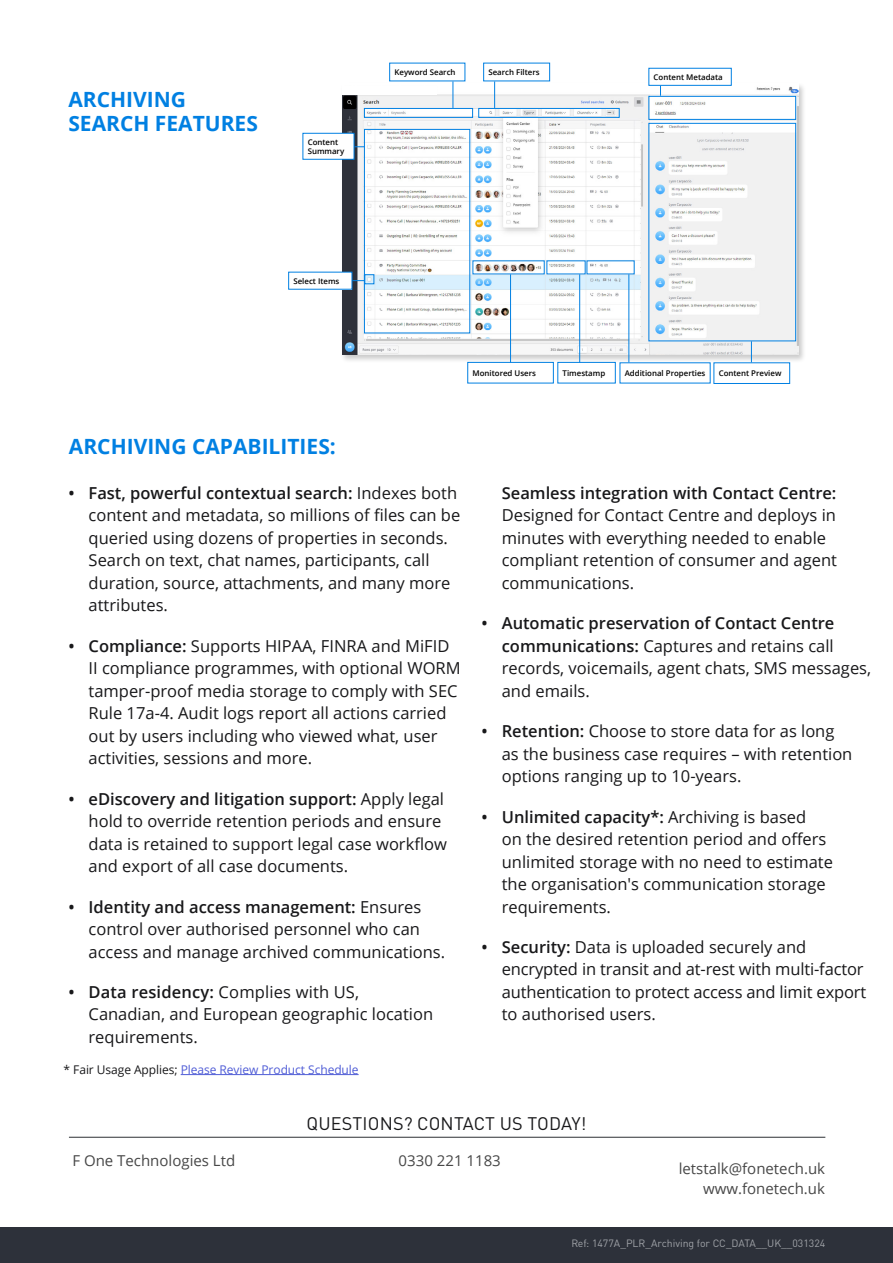
<style>
.page{position:relative;width:893px;height:1263px;background:#fff}
.page>*{position:absolute;margin:0;border:0;box-sizing:border-box;transform-origin:0 0}
.t1{font:700 21px/24px "Open Sans";color:#0180e2}
.t2{font:18px "DIN Pro";letter-spacing:.01em;color:#18181a}
.t3{font:16.5px/22.5px "Open Sans";color:#18181a}
.t4{font:600 16.5px "Open Sans";color:#18181a}
.t5{font:15px "Open Sans";color:#474747}
.t6{font:12px "Open Sans";letter-spacing:-.005em;color:#4f5cd6}
.t7{font:10.5px "DIN Pro";color:#a0a3a8}
.t8{font:600 7.8px/9.4px "Open Sans";color:#000}
.s1{font-weight:600}
.s2{color:#18181a}
</style>
<div class="page">
<div style="left:340px;top:82px;width:466px;height:281px;background:#000;opacity:.21"></div>
<img style="left:342px;top:84px;width:456px;height:270px">
<div style="left:303px;top:133px;width:51px;height:26px;background:#fff"></div>
<div style="left:303px;top:133px;width:51px;height:27px;border:1px solid #0180e2"></div>
<div style="left:467px;top:362px;width:87px;height:21px;border:1px solid #0180e2"></div>
<div style="left:557px;top:362px;width:59px;height:21px;border:1px solid #0180e2"></div>
<div style="left:713px;top:362px;width:77px;height:22px;border:1px solid #0180e2"></div>
<div style="left:289px;top:272px;width:63px;height:17px;background:#fff"></div>
<div style="left:648px;top:68px;width:84px;height:18px;border:1px solid #0180e2"></div>
<svg style="left:453px;top:81px;width:1px;height:27px"></svg>
<svg style="left:352px;top:280px;width:12px;height:1px"></svg>
<hr style="left:510px;top:274px;width:1px;height:88px;background:#0180e2">
<hr style="left:628px;top:274px;width:1px;height:88px;background:#0180e2">
<hr style="left:579px;top:274px;width:1px;height:88px;background:#0180e2">
<svg style="left:751px;top:341px;width:1px;height:21px"></svg>
<svg style="left:494px;top:81px;width:1px;height:27px"></svg>
<div style="left:364px;top:108px;width:109px;height:10px;border:1px solid #0180e2"></div>
<div style="left:364px;top:129px;width:106px;height:204px;border:1px solid #0180e2"></div>
<div style="left:648px;top:123px;width:148px;height:218px;border:1px solid #0180e2"></div>
<div style="left:478px;top:108px;width:142px;height:10px;border:1px solid #0180e2"></div>
<div style="left:648px;top:96px;width:148px;height:24px;border:1px solid #0180e2"></div>
<div style="left:364px;top:274px;width:10px;height:10px;border:1px solid #0180e2"></div>
<div style="left:0;top:1227px;width:893px;height:35px;background:#2d313a"></div>
<hr style="left:181px;top:1074px;width:178px;height:1px;background:#4f5cd6">
<hr style="left:69px;top:1137px;width:756px;height:1px;background:#2d2f33">
<div style="left:342px;top:86px;width:94px;height:9px;background:#fff"></div>
<p class="t1" style="left:68px;top:87px;width:191px">ARCHIVING<br>SEARCH FEATURES</p>
<p class="t8" style="left:308px;top:137px;width:38px">Content<br>Summary</p>
<p class="t8" style="left:394px;top:67px;width:63px">Keyword Search</p>
<p class="t8" style="left:488px;top:67px;width:53px">Search Filters</p>
<p class="t8" style="left:654px;top:72px;width:71px">Content Metadata</p>
<p class="t8" style="left:293px;top:276px;width:48px">Select Items</p>
<p class="t8" style="left:472px;top:368px;width:65px">Monitored Users</p>
<p class="t8" style="left:563px;top:368px;width:44px">Timestamp</p>
<p class="t8" style="left:625px;top:368px;width:82px">Additional Properties</p>
<p class="t8" style="left:719px;top:368px;width:64px">Content Preview</p>
<p class="t1" style="left:69px;top:434px;width:268px">ARCHIVING CAPABILITIES:</p>
<p class="t3" style="left:89px;top:481px;width:373px;text-indent:-20px"><span class="s1">• Fast, powerful contextual search:</span> Indexes both content and metadata, so millions of files can be queried using dozens of properties in seconds.<br>Search on text, chat names, participants, call duration, source, attachments, and many more attributes.</p>
<p class="t3" style="left:89px;top:634px;width:374px;text-indent:-20px"><span class="s1">• Compliance:</span> Supports HIPAA, FINRA and MiFID II compliance programmes, with optional WORM tamper-proof media storage to comply with SEC Rule 17a-4. Audit logs report all actions carried out by users including who viewed what, user activities, sessions and more.</p>
<p class="t3" style="left:89px;top:787px;width:360px;text-indent:-20px"><span class="s1">• eDiscovery and litigation support:</span> Apply legal hold to override retention periods and ensure data is retained to support legal case workflow and export of all case documents.</p>
<p class="t3" style="left:89px;top:895px;width:358px;text-indent:-20px"><span class="s1">• Identity and access management:</span> Ensures control over authorised personnel who can access and manage archived communications.</p>
<p class="t3" style="left:89px;top:980px;width:346px;text-indent:-20px"><span class="s1">• Data residency:</span> Complies with US,<br>Canadian, and European geographic location requirements.</p>
<p class="t6" style="left:64px;top:1061px;width:296px"><span class="s2">* Fair Usage Applies;</span> Please Review Product Schedule</p>
<p class="t4" style="left:502px;top:482px;width:336px">Seamless integration with Contact Centre:</p>
<p class="t3" style="left:502px;top:504px;width:337px">Designed for Contact Centre and deploys in minutes with everything needed to enable compliant retention of consumer and agent communications.</p>
<p class="t3" style="left:502px;top:612px;width:371px;text-indent:-20px"><span class="s1">• Automatic preservation of Contact Centre communications:</span> Captures and retains call records, voicemails, agent chats, SMS messages, and emails.</p>
<p class="t3" style="left:502px;top:719px;width:352px;text-indent:-20px"><span class="s1">• Retention:</span> Choose to store data for as long as the business case requires – with retention options ranging up to 10-years.</p>
<p class="t3" style="left:502px;top:805px;width:333px;text-indent:-20px"><span class="s1">• Unlimited capacity*:</span> Archiving is based<br>on the desired retention period and offers unlimited storage with no need to estimate the organisation's communication storage requirements.</p>
<p class="t3" style="left:502px;top:935px;width:366px;text-indent:-20px"><span class="s1">• Security:</span> Data is uploaded securely and encrypted in transit and at-rest with multi-factor authentication to protect access and limit export to authorised users.</p>
<p class="t5" style="left:72px;top:1151px;width:164px">F One Technologies Ltd</p>
<p class="t2" style="left:307px;top:1109px;width:281px">QUESTIONS? CONTACT US TODAY!</p>
<p class="t5" style="left:399px;top:1150px;width:104px">0330 221 1183</p>
<p class="t5" style="left:679px;top:1158px;width:148px">letstalk@fonetech.uk</p>
<p class="t5" style="left:703px;top:1178px;width:123px">www.fonetech.uk</p>
<p class="t7" style="left:571px;top:1235px;width:255px">Ref: 1477A_PLR_Archiving for CC_DATA__UK__031324</p>
</div>
